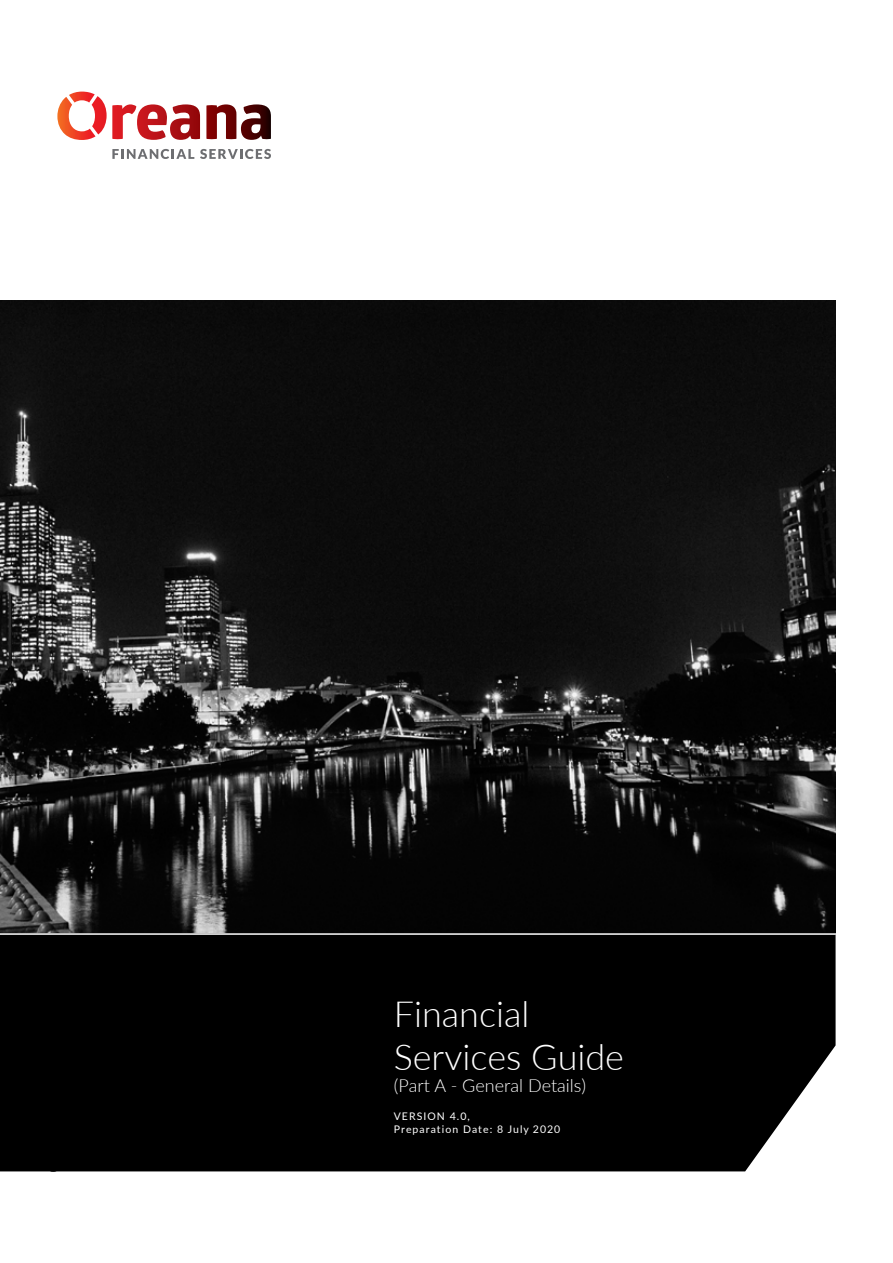
<style>
.page{position:relative;width:893px;height:1263px;background:#fff}
.page>*{position:absolute;margin:0;border:0;box-sizing:border-box;transform-origin:0 0}
.t1{font:300 36px/43.2px "Lato";color:#fff}
.t2{font:300 18px "Lato";color:#fff}
.t3{font:10.5px/12.6px "Lato";letter-spacing:.1em;color:#fff}
</style>
<div class="page">
<img style="left:0;top:301px;width:835px;height:632px">
<div style="left:0;top:935px;width:836px;height:236px;background:#000"></div>
<svg style="left:112px;top:149px;width:82px;height:10px"></svg>
<svg style="left:200px;top:149px;width:71px;height:10px"></svg>
<svg style="left:57px;top:92px;width:214px;height:48px"></svg>
<h1 class="t1" style="left:394px;top:991px;width:232px">Financial<br>Services Guide</h1>
<h2 class="t2" style="left:394px;top:1073px;width:194px">(Part A - General Details)</h2>
<p class="t3" style="left:394px;top:1109px;width:168px">VERSION 4.0,<br>Preparation Date: 8 July 2020</p>
</div>
